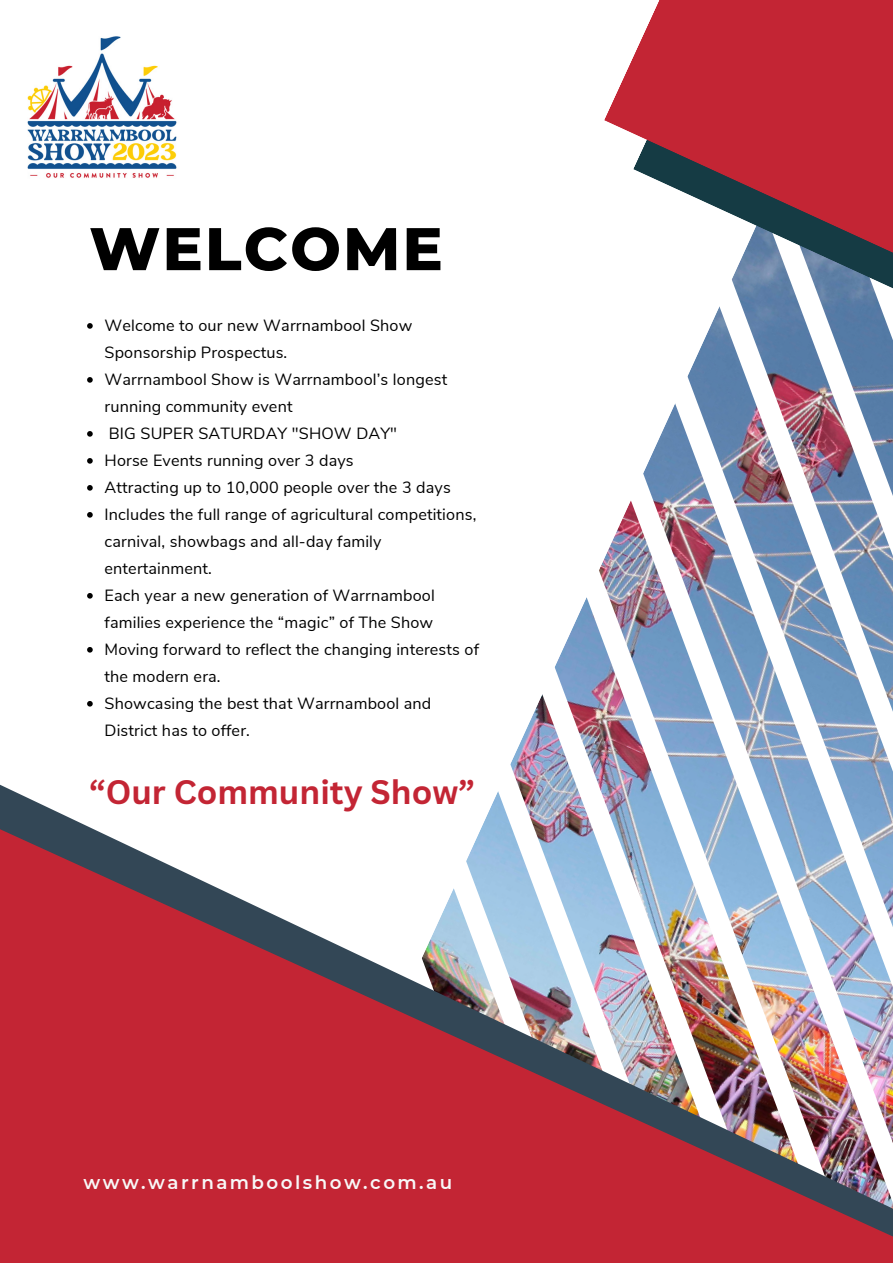
<style>
.page{position:relative;width:893px;height:1264px;background:#fff}
.page>*{position:absolute;margin:0;border:0;box-sizing:border-box;transform-origin:0 0}
.t1{font:800 60px "Montserrat";letter-spacing:.035em;color:#000}
.t2{font:700 33px "Canva Sans";color:#c32534}
.t3{font:600 18.3px "Montserrat";letter-spacing:.135em;color:#f8f8f8}
.t4{font:16.2px/27px "Nunito Sans";letter-spacing:.01em;color:#000}
</style>
<div class="page">
<img style="left:540px;top:374px;width:352px;height:325px">
<svg style="left:688px;top:325px;width:204px;height:49px;fill:#587ea8"></svg>
<svg style="left:88px;top:699px;width:804px;height:41px"></svg>
<img style="left:0;top:740px;width:892px;height:522px">
<svg style="left:604px;top:0;width:288px;height:325px;fill:#c32534"></svg>
<img style="left:27px;top:36px;width:150px;height:142px">
<svg style="left:87px;top:323px;width:6px;height:6px"></svg>
<svg style="left:87px;top:377px;width:6px;height:6px"></svg>
<svg style="left:87px;top:431px;width:6px;height:5px"></svg>
<svg style="left:87px;top:458px;width:6px;height:5px"></svg>
<svg style="left:87px;top:485px;width:6px;height:5px"></svg>
<svg style="left:87px;top:512px;width:6px;height:5px"></svg>
<svg style="left:87px;top:593px;width:6px;height:5px"></svg>
<svg style="left:87px;top:647px;width:6px;height:5px"></svg>
<svg style="left:87px;top:701px;width:6px;height:5px"></svg>
<h1 class="t1" style="left:89px;top:212px;width:355px">WELCOME</h1>
<p class="t4" style="left:104px;top:312px;width:376px">Welcome to our new Warrnambool Show Sponsorship Prospectus.<br>Warrnambool Show is Warrnambool’s longest running community event<br>BIG SUPER SATURDAY "SHOW DAY"<br>Horse Events running over 3 days<br>Attracting up to 10,000 people over the 3 days Includes the full range of agricultural competitions, carnival, showbags and all-day family entertainment.<br>Each year a new generation of Warrnambool families experience the “magic” of The Show Moving forward to reflect the changing interests of the modern era.<br>Showcasing the best that Warrnambool and District has to offer.</p>
<h2 class="t2" style="left:89px;top:769px;width:387px">“Our Community Show”</h2>
<p class="t3" style="left:83px;top:1171px;width:370px">www.warrnamboolshow.com.au</p>
</div>
